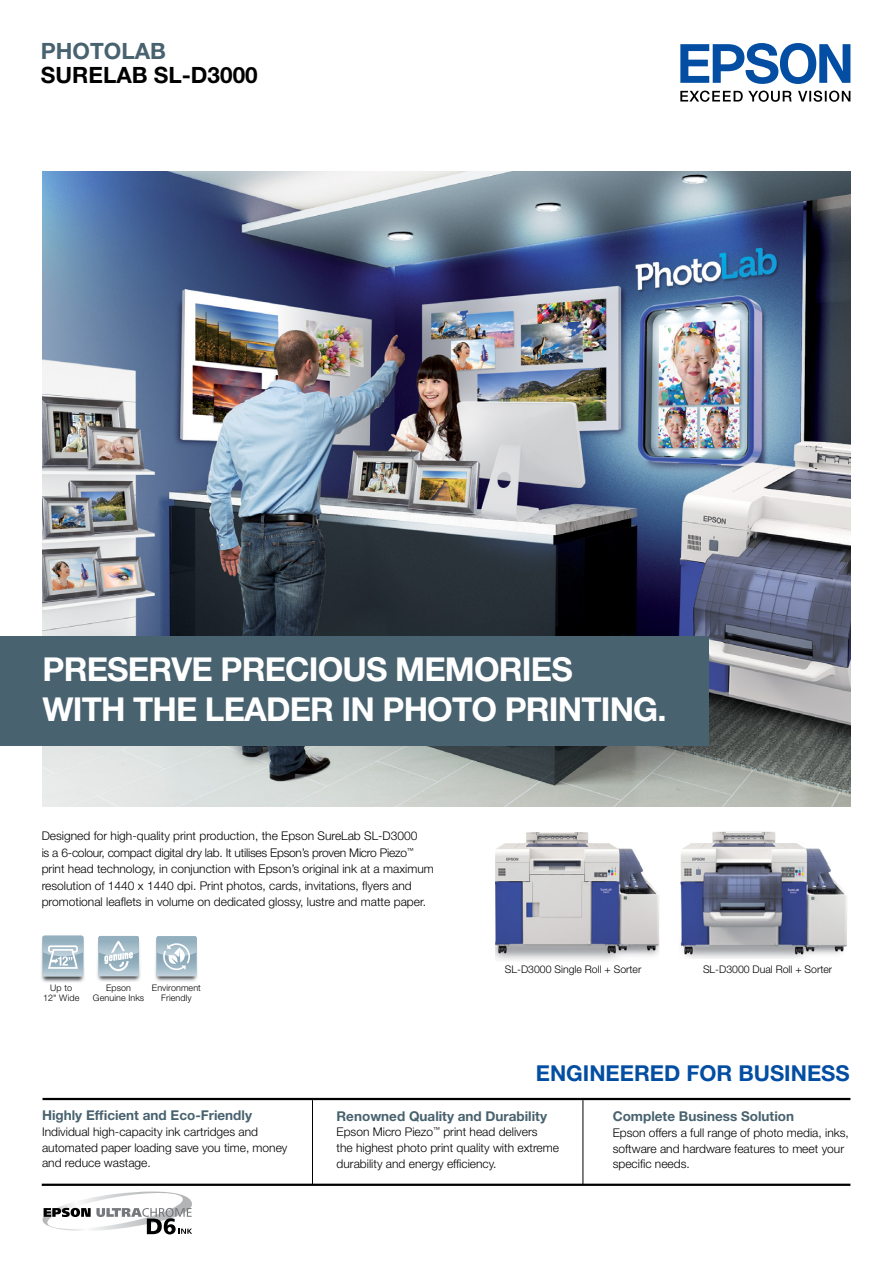
<style>
.page{position:relative;width:893px;height:1263px;background:#fff}
.page>*{position:absolute;margin:0;border:0;box-sizing:border-box;transform-origin:0 0}
.t1{font:700 33px/39.6px "Helvetica Neue LT Std";letter-spacing:-.025em;color:#fff}
.t2{font:700 22.5px "Helvetica Neue LT Std";color:#000}
.t3{font:700 22.5px "Helvetica Neue LT Std";color:#48626f}
.t4{font:700 21.9px "Helvetica Neue LT Std";color:#034ea2}
.t5{font:700 13.5px "Helvetica Neue LT Std";color:#48626f}
.t6{font:300 12px/15.8px "Helvetica Neue LT Std";color:#000}
.t7{font:300 10.5px "Helvetica Neue LT Std";color:#000}
.t8{font:300 9px/10.8px "Helvetica Neue LT Std";letter-spacing:.01em;color:#000;text-align:center}
</style>
<div class="page">
<img style="left:43px;top:172px;width:807px;height:634px">
<hr style="left:42px;top:1183px;width:808px;height:3px;background:#000">
<hr style="left:583px;top:1100px;width:1px;height:85px;background:#000">
<hr style="left:312px;top:1100px;width:1px;height:85px;background:#000">
<div style="left:0;top:636px;width:708px;height:110px;background:#48626f"></div>
<svg style="left:680px;top:91px;width:112px;height:11px"></svg>
<svg style="left:798px;top:91px;width:52px;height:11px"></svg>
<svg style="left:680px;top:43px;width:170px;height:41px"></svg>
<img style="left:495px;top:832px;width:164px;height:128px">
<img style="left:680px;top:832px;width:167px;height:127px">
<img style="left:97px;top:942px;width:44px;height:40px">
<svg style="left:98px;top:936px;width:41px;height:40px;background:#afc4cf"></svg>
<img style="left:155px;top:951px;width:43px;height:31px">
<svg style="left:156px;top:936px;width:41px;height:40px;background:#afc4cf"></svg>
<img style="left:41px;top:935px;width:44px;height:48px">
<svg style="left:42px;top:936px;width:41px;height:41px;background:#b0c4cf"></svg>
<hr style="left:43px;top:1098px;width:807px;height:2px;background:#000">
<svg style="left:42px;top:1191px;width:150px;height:43px"></svg>
<h2 class="t3" style="left:41px;top:37px;width:127px">PHOTOLAB</h2>
<h2 class="t2" style="left:41px;top:61px;width:218px">SURELAB SL-D3000</h2>
<h1 class="t1" style="left:43px;top:649px;width:626px">PRESERVE PRECIOUS MEMORIES<br>WITH THE LEADER IN PHOTO PRINTING.</h1>
<p class="t6" style="left:42px;top:828px;width:394px;line-height:16.5px">Designed for high-quality print production, the Epson SureLab SL-D3000<br>is a 6-colour, compact digital dry lab. It utilises Epson’s proven Micro Piezo<sup>™ </sup>print head technology, in conjunction with Epson’s original ink at a maximum resolution of 1440 x 1440 dpi. Print photos, cards, invitations, flyers and promotional leaflets in volume on dedicated glossy, lustre and matte paper.</p>
<p class="t8" style="left:43px;top:982px;width:38px">Up to<br>12" Wide</p>
<p class="t8" style="left:152px;top:982px;width:51px">Environment<br>Friendly</p>
<p class="t8" style="left:93px;top:982px;width:53px">Epson<br>Genuine Inks</p>
<p class="t7" style="left:505px;top:963px;width:138px">SL-D3000 Single Roll + Sorter</p>
<p class="t7" style="left:703px;top:963px;width:131px">SL-D3000 Dual Roll + Sorter</p>
<h3 class="t4" style="left:536px;top:1059px;width:315px">ENGINEERED FOR BUSINESS</h3>
<p class="t5" style="left:42px;top:1107px;width:211px">Highly Efficient and Eco-Friendly</p>
<p class="t6" style="left:42px;top:1123px;width:247px">Individual high-capacity ink cartridges and automated paper loading save you time, money and reduce wastage.</p>
<p class="t5" style="left:337px;top:1107px;width:212px">Renowned Quality and Durability</p>
<p class="t6" style="left:337px;top:1124px;width:224px">Epson Micro Piezo<sup>™</sup> print head delivers<br>the highest photo print quality with extreme durability and energy efficiency.</p>
<p class="t5" style="left:613px;top:1108px;width:183px">Complete Business Solution</p>
<p class="t6" style="left:613px;top:1124px;width:238px">Epson offers a full range of photo media, inks, software and hardware features to meet your specific needs.</p>
</div>
